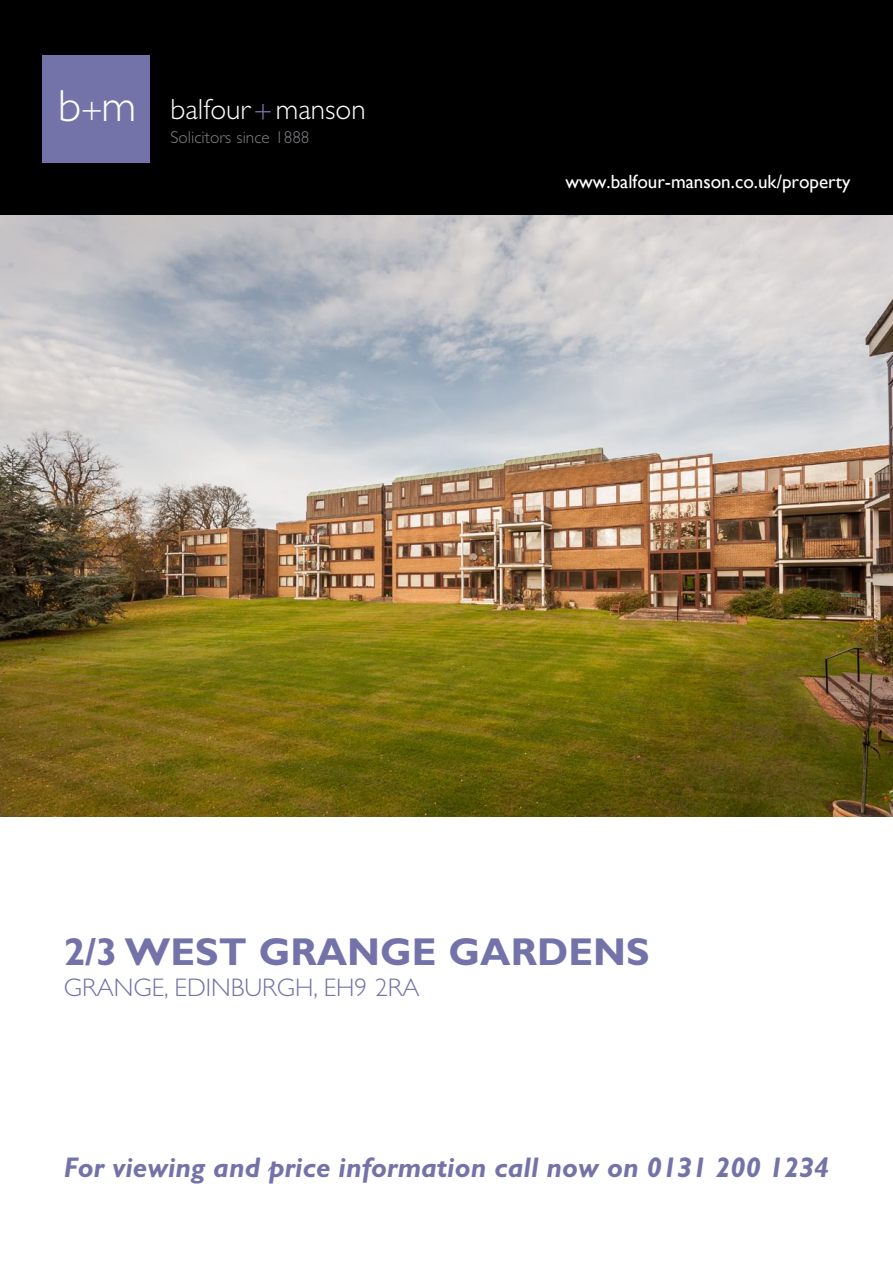
<style>
.page{position:relative;width:893px;height:1263px;background:#fff}
.page>*{position:absolute;margin:0;border:0;box-sizing:border-box;transform-origin:0 0}
.t1{font:300 45.15px "Gill Sans CE";color:#fff}
.t2{font:700 39px "Gill Sans CE";color:#7473a9}
.t3{font:300 29.25px "Gill Sans CE";color:#fff}
.t4{font:italic 700 28.5px "Gill Sans CE";color:#7473a9}
.t5{font:300 25.5px "Gill Sans CE";color:#7473a9}
.t6{font:19.05px "Gill Sans";color:#fff}
.t7{font:300 17.25px "Gill Sans CE";color:#808285}
.s1{font-size:34.5px}
.s2{color:#7473a9}
</style>
<div class="page">
<div style="left:0;top:0;width:893px;height:219px;background:#000"></div>
<img style="left:0;top:215px;width:893px;height:601px">
<div style="left:43px;top:55px;width:107px;height:108px;background:#7473a9"></div>
<p class="t1" style="left:58px;top:81px;width:80px">b<span class="s1">+</span>m</p>
<p class="t3" style="left:171px;top:93px;width:197px">balfour<span class="s2">+</span> manson</p>
<p class="t7" style="left:171px;top:128px;width:141px">Solicitors since 1888</p>
<p class="t6" style="left:565px;top:170px;width:286px">www.balfour-manson.co.uk/property</p>
<p class="t2" style="left:64px;top:929px;width:587px">2/3 WEST GRANGE GARDENS</p>
<p class="t5" style="left:64px;top:973px;width:357px">GRANGE, EDINBURGH, EH9 2RA</p>
<p class="t4" style="left:64px;top:1150px;width:767px">For viewing and price information call now on 0131 200 1234</p>
</div>
